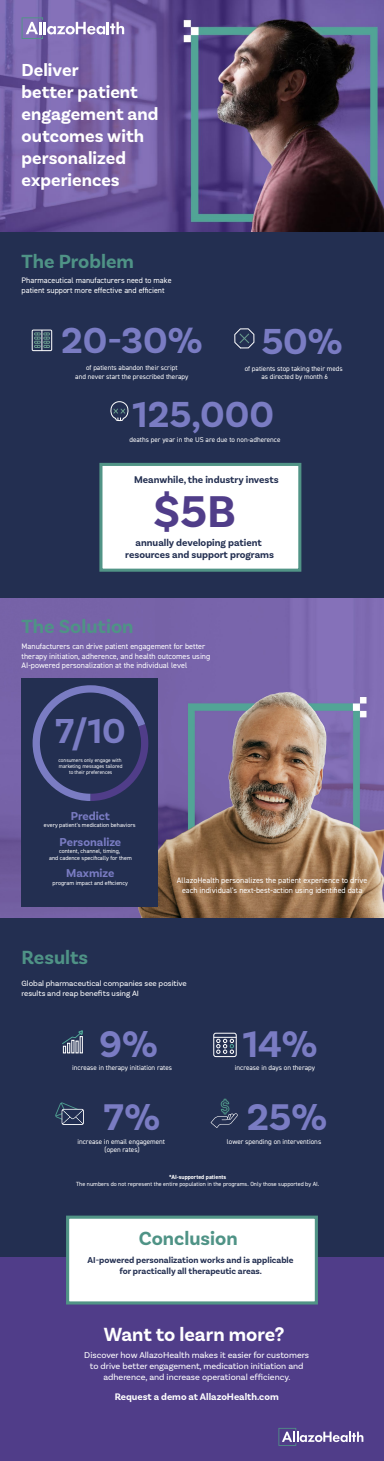
<style>
.page{position:relative;width:384px;height:1461px;background:#fff}
.page>*{position:absolute;margin:0;border:0;box-sizing:border-box;transform-origin:0 0}
.t1{font:700 46.66px "Basic Sans";color:#503d89}
.t2{font:700 38.96px "Basic Sans";color:#7a7cc3}
.t3{font:700 38px "Basic Sans";color:#7a7cc3}
.t4{font:700 36.4px "Basic Sans";color:#7a7cc3}
.t5{font:700 20px "Basic Sans";color:#4f9386}
.t6{font:700 20px "Basic Sans";color:#fff}
.t7{font:700 18.26px/21.9px "Basic Sans";color:#fff}
.t8{font:700 12px "Basic Sans";color:#7a7cc3}
.t9{font:700 10.24px/12.3px "Basic Sans";color:#232f51;text-align:center}
.t10{font:700 10px "Basic Sans";color:#fff}
.t11{font:9px/10.8px "Basic Sans";color:#fff;text-align:center}
.t12{font:700 9px/10.8px "Basic Sans";color:#232f51;text-align:center}
.t13{font:8px/9.6px "DIN2014";color:#fff}
.t14{font:8px/9.6px "Basic Sans";color:#fff}
.t15{font:7px/8.4px "DIN2014";color:#fff;text-align:center}
.t16{font:6px/7.2px "DIN2014";color:#fff;text-align:center}
.t17{font:700 6px "DIN2014";color:#fff}
.t18{font:5.26px/6.3px "DIN2014";color:#fff;text-align:center}
</style>
<div class="page">
<img style="left:19px;top:597px;width:365px;height:321px">
<img style="left:0;top:597px;width:19px;height:321px">
<div style="left:0;top:1257px;width:384px;height:204px;background:#503d89"></div>
<div style="left:0;top:918px;width:384px;height:339px;background:#232f51"></div>
<img style="left:0;top:0;width:384px;height:232px">
<svg style="left:278px;top:1428px;width:85px;height:17px"></svg>
<svg style="left:22px;top:17px;width:102px;height:22px"></svg>
<svg style="left:55px;top:1102px;width:29px;height:23px"></svg>
<svg style="left:211px;top:1098px;width:27px;height:30px"></svg>
<svg style="left:62px;top:1030px;width:21px;height:23px"></svg>
<div style="left:66px;top:1215px;width:252px;height:89px;background:#fff;border:3px solid #519486"></div>
<div style="left:0;top:232px;width:384px;height:365px;background:#232f51"></div>
<div style="left:99px;top:463px;width:202px;height:109px;background:#fff;border:3px solid #519486"></div>
<svg style="left:234px;top:151px;width:21px;height:316px"></svg>
<div style="left:32px;top:330px;width:20px;height:21px;border:1px solid #fff"></div>
<svg style="left:34px;top:330px;width:16px;height:21px"></svg>
<svg style="left:110px;top:401px;width:19px;height:20px"></svg>
<div style="left:22px;top:678px;width:136px;height:228px;background:#232f51"></div>
<svg style="left:33px;top:685px;width:115px;height:116px"></svg>
<div style="left:213px;top:1033px;width:24px;height:24px;border:1px solid #fff;border-radius:2px"></div>
<svg style="left:214px;top:1037px;width:22px;height:16px"></svg>
<h3 class="t7" style="left:22px;top:59px;width:138px">Deliver<br>better patient engagement and outcomes with personalized experiences</h3>
<h3 class="t5" style="left:22px;top:250px;width:114px">The Problem</h3>
<p class="t13" style="left:22px;top:275px;width:152px">Pharmaceutical manufacturers need to make patient support more effective and efficient</p>
<h3 class="t3" style="left:61px;top:318px;width:143px">20-30%</h3>
<h3 class="t3" style="left:261px;top:318px;width:83px">50%</h3>
<p class="t15" style="left:261px;top:372px;width:68px">as directed by month 6</p>
<h3 class="t3" style="left:133px;top:391px;width:143px">125,000</h3>
<p class="t15" style="left:129px;top:435px;width:153px">deaths per year in the US are due to non-adherence</p>
<p class="t15" style="left:75px;top:364px;width:115px">of patients abandon their script<br>and never start the prescribed therapy</p>
<p class="t15" style="left:245px;top:364px;width:100px">of patients stop taking their meds</p>
<p class="t9" style="left:134px;top:474px;width:146px">Meanwhile, the industry invests</p>
<h1 class="t1" style="left:153px;top:483px;width:84px">$5B</h1>
<p class="t9" style="left:125px;top:536px;width:150px">annually developing patient resources and support programs</p>
<h3 class="t5" style="left:22px;top:614px;width:113px">The Solution</h3>
<p class="t13" style="left:22px;top:641px;width:190px">Manufacturers can drive patient engagement for better therapy initiation, adherence, and health outcomes using<br>AI-powered personalization at the individual level</p>
<h3 class="t4" style="left:55px;top:709px;width:72px">7/10</h3>
<p class="t18" style="left:59px;top:756px;width:65px">consumers only engage with marketing messages tailored to their preferences</p>
<h3 class="t8" style="left:71px;top:809px;width:41px">Predict</h3>
<p class="t16" style="left:44px;top:821px;width:93px">every patient's medication behaviors</p>
<h3 class="t8" style="left:60px;top:834px;width:63px">Personalize</h3>
<p class="t16" style="left:49px;top:847px;width:84px">content, channel, timing,<br>and cadence specifically for them</p>
<h3 class="t8" style="left:66px;top:866px;width:50px">Maxmize</h3>
<p class="t16" style="left:53px;top:879px;width:77px">program impact and efficiency</p>
<p class="t13" style="left:177px;top:875px;width:192px;text-align:center">AllazoHealth personalizes the patient experience to drive each individual's next-best-action using identified data</p>
<h3 class="t5" style="left:22px;top:945px;width:68px">Results</h3>
<p class="t14" style="left:22px;top:978px;width:167px">Global pharmaceutical companies see positive results and reap benefits using AI</p>
<h2 class="t2" style="left:99px;top:1020px;width:60px">9%</h2>
<p class="t15" style="left:72px;top:1063px;width:101px">increase in therapy initiation rates</p>
<h2 class="t2" style="left:243px;top:1020px;width:76px">14%</h2>
<p class="t15" style="left:235px;top:1063px;width:82px">increase in days on therapy</p>
<h2 class="t2" style="left:103px;top:1093px;width:58px">7%</h2>
<p class="t15" style="left:77px;top:1136px;width:89px">increase in email engagement (open rates)</p>
<p class="t15" style="left:227px;top:1136px;width:96px">lower spending on interventions</p>
<h2 class="t2" style="left:247px;top:1093px;width:82px">25%</h2>
<p class="t17" style="left:169px;top:1172px;width:59px">*AI-supported patients</p>
<p class="t16" style="left:76px;top:1180px;width:245px">The numbers do not represent the entire population in the programs. Only those supported by AI.</p>
<h3 class="t5" style="left:139px;top:1226px;width:100px">Conclusion</h3>
<p class="t12" style="left:88px;top:1255px;width:207px">AI-powered personalization works and is applicable for practically all therapeutic areas.</p>
<h3 class="t6" style="left:104px;top:1322px;width:182px">Want to learn more?</h3>
<p class="t11" style="left:84px;top:1350px;width:226px">Discover how AllazoHealth makes it easier for customers to drive better engagement, medication initiation and adherence, and increase operational efficiency.</p>
<p class="t10" style="left:115px;top:1391px;width:166px">Request a demo at AllazoHealth.com</p>
</div>
